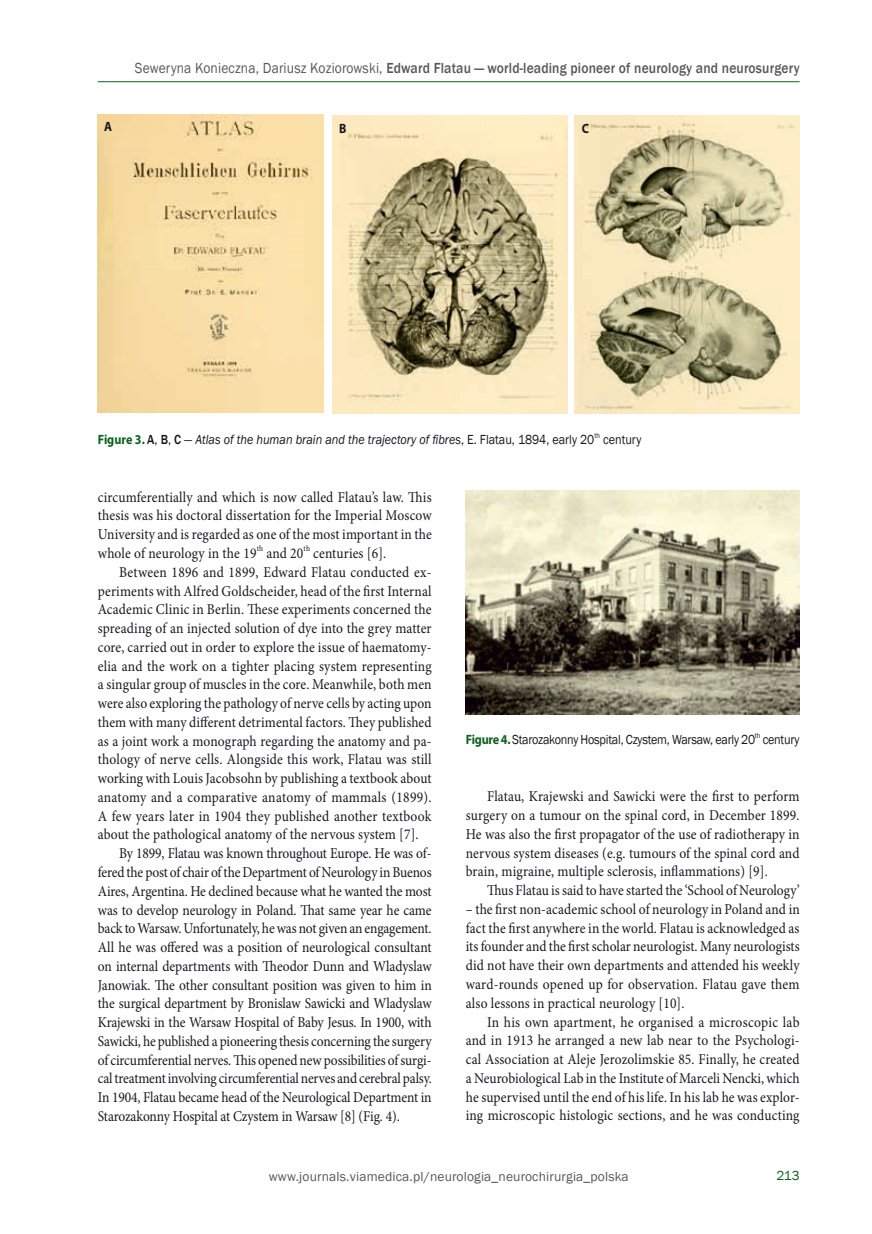
<style>
.page{position:relative;width:872px;height:1234px;background:#fff}
.page>*{position:absolute;margin:0;border:0;box-sizing:border-box;transform-origin:0 0}
.t1{font:15px/18.8px "Minion Pro";color:#1a171c;text-align:justify;scale:.9 1}
.t2{font:500 15px "Franklin Gothic";letter-spacing:.01em;color:#58585a;scale:.9 1}
.t3{font:15px "Minion Pro";letter-spacing:.02em;color:#1a171c;scale:.9 1}
.t4{font:italic 13.5px "Franklin Gothic";color:#1a171c;scale:.9 1}
.t5{font:13.5px "Franklin Gothic";letter-spacing:-.02em;color:#1a171c;scale:.9 1}
.t6{font:13.5px "Franklin Gothic";letter-spacing:.01em;color:#58585a}
.t7{font:13.5px "Franklin Gothic";color:#0e611f}
.t8{font:700 13.5px "Myriad Pro";color:#1a171c;scale:.9 1}
.t9{font:8.25px "Minion Pro";color:#1a171c;scale:.9 1}
.s1{font-weight:400}
.s2{font-family:"Myriad Pro";font-weight:700;font-style:normal;color:#0e611f}
.s3{font-weight:500;font-style:normal}
.s4{font-style:normal}
.s5{font-family:"Myriad Pro";font-weight:700;color:#0e611f}
</style>
<div class="page">
<hr style="left:98px;top:81px;width:701px;height:1px;background:#0e611f">
<img style="left:98px;top:114px;width:225px;height:298px">
<img style="left:332px;top:115px;width:235px;height:298px">
<img style="left:574px;top:116px;width:225px;height:297px">
<img style="left:465px;top:490px;width:334px;height:224px">
<p class="t2" style="left:135px;top:59px;width:740px"><span class="s1">Seweryna Konieczna, Dariusz Koziorowski,</span> Edward Flatau — world-leading pioneer of neurology and neurosurgery</p>
<p class="t8" style="left:104px;top:119px;width:10px">A</p>
<p class="t8" style="left:339px;top:121px;width:10px">B</p>
<p class="t8" style="left:581px;top:121px;width:10px">C</p>
<p class="t4" style="left:98px;top:431px;width:605px"><span class="s2">Figure 3.</span> <span class="s3">A</span><span class="s4">,</span> <span class="s3">B</span><span class="s4">,</span> <span class="s3">C</span> <span class="s4">—</span> Atlas of the human brain and the trajectory of fibres<span class="s4">, E. Flatau, 1894, early 20</span><sup>th</sup> <span class="s4">century</span></p>
<p class="t1" style="left:98px;top:487px;width:372px">circumferentially and which is now called Flatau’s law. This thesis was his doctoral dissertation for the Imperial Moscow University and is regarded as one of the most important in the whole of neurology in the 19</p>
<p class="t9" style="left:257px;top:543px;width:9px">th</p>
<p class="t1" style="left:266px;top:544px;width:43px">and 20</p>
<p class="t9" style="left:303px;top:543px;width:9px">th</p>
<p class="t1" style="left:313px;top:544px;width:83px">centuries [6].</p>
<p class="t3" style="left:119px;top:562px;width:349px">Between 1896 and 1899, Edward Flatau conducted ex-</p>
<p class="t1" style="left:98px;top:581px;width:372px">periments with Alfred Goldscheider, head of the first Internal</p>
<p class="t1" style="left:98px;top:600px;width:372px">Academic Clinic in Berlin. These experiments concerned the</p>
<p class="t1" style="left:98px;top:619px;width:372px">spreading of an injected solution of dye into the grey matter</p>
<p class="t1" style="left:98px;top:637px;width:372px">core, carried out in order to explore the issue of haematomy-</p>
<p class="t1" style="left:98px;top:656px;width:372px">elia and the work on a tighter placing system representing</p>
<p class="t1" style="left:98px;top:675px;width:372px">a singular group of muscles in the core. Meanwhile, both men</p>
<p class="t1" style="left:98px;top:694px;width:372px">were also exploring the pathology of nerve cells by acting upon</p>
<p class="t1" style="left:98px;top:712px;width:372px">them with many different detrimental factors. They published</p>
<p class="t1" style="left:98px;top:731px;width:372px">as a joint work a monograph regarding the anatomy and pa-</p>
<p class="t1" style="left:98px;top:750px;width:372px">thology of nerve cells. Alongside this work, Flatau was still</p>
<p class="t1" style="left:98px;top:769px;width:372px">working with Louis Jacobsohn by publishing a textbook about</p>
<p class="t3" style="left:98px;top:787px;width:372px">anatomy and a comparative anatomy of mammals (1899).</p>
<p class="t1" style="left:98px;top:806px;width:372px">A few years later in 1904 they published another textbook</p>
<p class="t1" style="left:98px;top:825px;width:358px">about the pathological anatomy of the nervous system [7].</p>
<p class="t1" style="left:119px;top:844px;width:349px">By 1899, Flatau was known throughout Europe. He was of-</p>
<p class="t1" style="left:98px;top:862px;width:372px">fered the post of chair of the Department of Neurology in Buenos</p>
<p class="t1" style="left:98px;top:881px;width:372px">Aires, Argentina. He declined because what he wanted the most</p>
<p class="t1" style="left:98px;top:900px;width:372px">was to develop neurology in Poland. That same year he came</p>
<p class="t1" style="left:98px;top:919px;width:372px">back to Warsaw. Unfortunately, he was not given an engagement.</p>
<p class="t1" style="left:98px;top:937px;width:372px">All he was offered was a position of neurological consultant</p>
<p class="t1" style="left:98px;top:956px;width:372px">on internal departments with Theodor Dunn and Wladyslaw</p>
<p class="t1" style="left:98px;top:975px;width:372px">Janowiak. The other consultant position was given to him in</p>
<p class="t1" style="left:98px;top:994px;width:372px">the surgical department by Bronislaw Sawicki and Wladyslaw</p>
<p class="t1" style="left:98px;top:1012px;width:372px">Krajewski in the Warsaw Hospital of Baby Jesus. In 1900, with</p>
<p class="t1" style="left:98px;top:1031px;width:372px">Sawicki, he published a pioneering thesis concerning the surgery</p>
<p class="t1" style="left:98px;top:1050px;width:372px">of circumferential nerves. This opened new possibilities of surgi-</p>
<p class="t1" style="left:98px;top:1069px;width:372px">cal treatment involving circumferential nerves and cerebral palsy.</p>
<p class="t1" style="left:98px;top:1087px;width:372px">In 1904, Flatau became head of the Neurological Department in</p>
<p class="t1" style="left:98px;top:1106px;width:337px">Starozakonny Hospital at Czystem in Warsaw [8] (Fig. 4).</p>
<p class="t5" style="left:466px;top:731px;width:372px"><span class="s5">Figure 4.</span>Starozakonny Hospital, Czystem, Warsaw, early 20<sup>th</sup> century</p>
<p class="t1" style="left:466px;top:787px;width:372px;text-indent:21px">Flatau, Krajewski and Sawicki were the first to perform surgery on a tumour on the spinal cord, in December 1899.<br>He was also the first propagator of the use of radiotherapy in nervous system diseases (e.g. tumours of the spinal cord and brain, migraine, multiple sclerosis, inflammations) [9].</p>
<p class="t1" style="left:487px;top:880px;width:349px">Thus Flatau is said to have started the ‘School of Neurology’</p>
<p class="t1" style="left:466px;top:899px;width:372px">– the first non-academic school of neurology in Poland and in fact the first anywhere in the world. Flatau is acknowledged as its founder and the first scholar neurologist. Many neurologists did not have their own departments and attended his weekly ward-rounds opened up for observation. Flatau gave them also lessons in practical neurology [10].</p>
<p class="t1" style="left:466px;top:1012px;width:372px;text-indent:21px">In his own apartment, he organised a microscopic lab and in 1913 he arranged a new lab near to the Psychologi&shy;cal Association at Aleje Jerozolimskie 85. Finally, he created a Neurobiological Lab in the Institute of Marceli Nencki, which he supervised until the end of his life. In his lab he was explor&shy;ing microscopic histologic sections, and he was conducting</p>
<p class="t6" style="left:269px;top:1168px;width:361px">www.journals.viamedica.pl/neurologia_neurochirurgia_polska</p>
<p class="t7" style="left:776px;top:1166px;width:25px">213</p>
</div>
